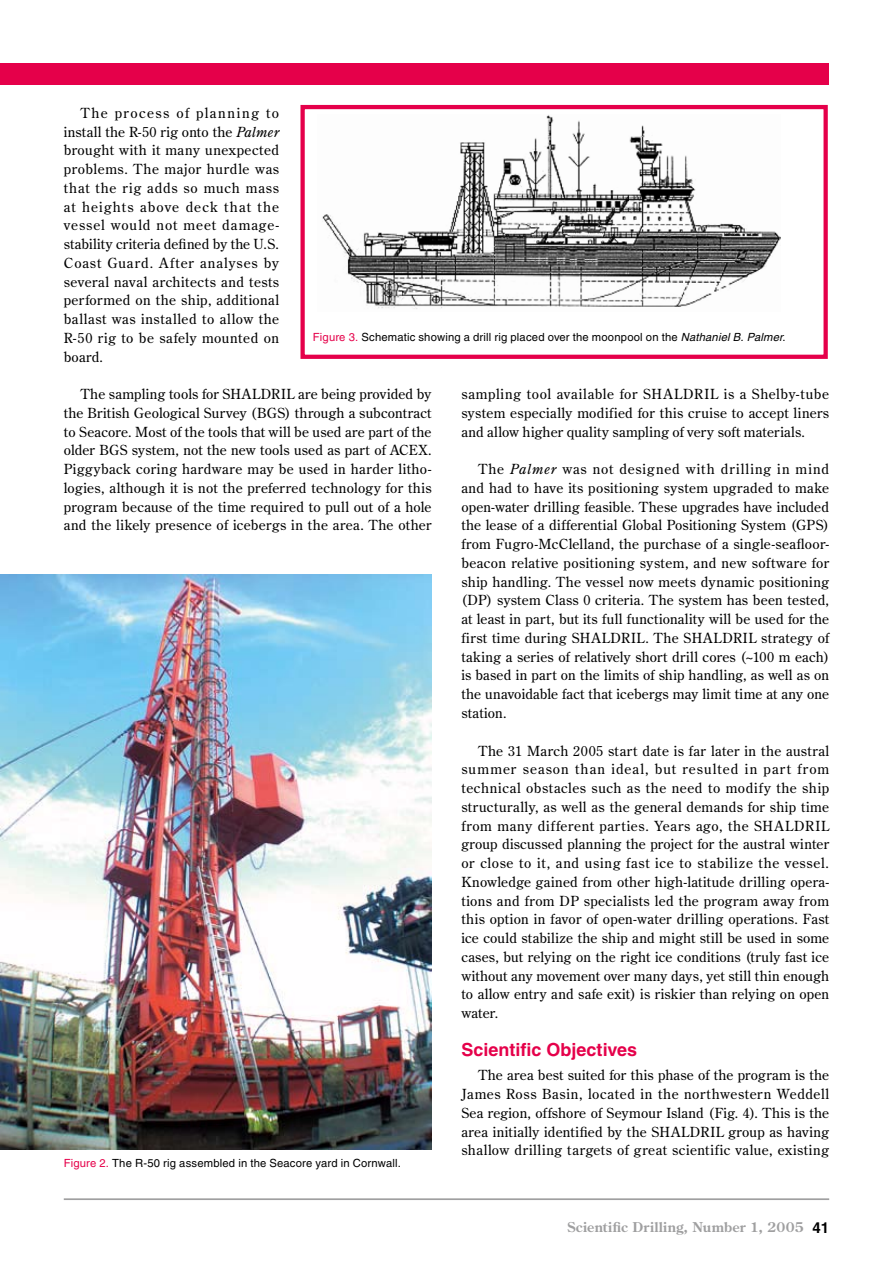
<style>
.page{position:relative;width:893px;height:1263px;background:#fff}
.page>*{position:absolute;margin:0;border:0;box-sizing:border-box;transform-origin:0 0}
.t1{font:700 18px "Helvetica";color:#e5004a}
.t2{font:13.8px/18.8px "Century Old Style Std";letter-spacing:.025em;color:#000;text-align:justify}
.t3{font:700 13.5px "Century Old Style Std";letter-spacing:.02em;color:#9f9fa0}
.t4{font:11.25px "Helvetica";letter-spacing:.015em;color:#000}
.s1{font-style:italic}
.s2{color:#e5004a}
.s3{font-family:"Helvetica"}
.s4{font-family:"Helvetica";font-size:15px;color:#000}
</style>
<div class="page">
<div style="left:300px;top:105px;width:528px;height:254px;border:4px solid #e5004a"></div>
<img style="left:0;top:574px;width:432px;height:575px">
<hr style="left:64px;top:1198px;width:765px;height:2px;background:#9f9fa0">
<div style="left:0;top:64px;width:829px;height:21px;background:#e5004a"></div>
<img style="left:322px;top:115px;width:459px;height:194px">
<p class="t2" style="left:64px;top:103px;width:217px;text-indent:17px">The process of planning to install the R-50 rig onto the <span class="s1">Palmer </span>brought with it many unexpected problems. The major hurdle was that the rig adds so much mass at heights above deck that the vessel would not meet damage&shy;stability criteria defined by the U.S.<br>Coast Guard. After analyses by several naval architects and tests performed on the ship, additional ballast was installed to allow the R-50 rig to be safely mounted on board.</p>
<p class="t2" style="left:64px;top:384px;width:369px;text-indent:17px">The sampling tools for SHALDRIL are being provided by the British Geological Survey (BGS) through a subcontract to Seacore. Most of the tools that will be used are part of the older BGS system, not the new tools used as part of ACEX.<br>Piggyback coring hardware may be used in harder litho&shy;logies, although it is not the preferred technology for this program because of the time required to pull out of a hole and the likely presence of icebergs in the area. The other</p>
<p class="t2" style="left:461px;top:385px;width:369px">sampling tool available for SHALDRIL is a Shelby-tube system especially modified for this cruise to accept liners and allow higher quality sampling of very soft materials.</p>
<p class="t4" style="left:313px;top:331px;width:474px"><span class="s2">Figure 3.</span> Schematic showing a drill rig placed over the moonpool on the <span class="s1">Nathaniel B. Palmer</span>.</p>
<p class="t2" style="left:461px;top:460px;width:369px;text-indent:17px">The <span class="s1">Palmer</span> was not designed with drilling in mind and had to have its positioning system upgraded to make open-water drilling feasible. These upgrades have included the lease of a differential Global Positioning System (GPS) from Fugro-McClelland, the purchase of a single-seafloor&shy;beacon relative positioning system, and new software for ship handling. The vessel now meets dynamic positioning (DP) system Class 0 criteria. The system has been tested, at least in part, but its full functionality will be used for the first time during SHALDRIL. The SHALDRIL strategy of taking a series of relatively short drill cores (<span class="s3">~</span>100 m each) is based in part on the limits of ship handling, as well as on the unavoidable fact that icebergs may limit time at any one station.</p>
<p class="t2" style="left:461px;top:741px;width:369px;text-indent:17px">The 31 March 2005 start date is far later in the austral summer season than ideal, but resulted in part from technical obstacles such as the need to modify the ship structurally, as well as the general demands for ship time from many different parties. Years ago, the SHALDRIL group discussed planning the project for the austral winter or close to it, and using fast ice to stabilize the vessel.<br>Knowledge gained from other high-latitude drilling opera&shy;tions and from DP specialists led the program away from this option in favor of open-water drilling operations. Fast ice could stabilize the ship and might still be used in some cases, but relying on the right ice conditions (truly fast ice without any movement over many days, yet still thin enough to allow entry and safe exit) is riskier than relying on open water.</p>
<h1 class="t1" style="left:461px;top:1039px;width:177px">Scientific Objectives</h1>
<p class="t2" style="left:461px;top:1066px;width:369px;text-indent:17px">The area best suited for this phase of the program is the James Ross Basin, located in the northwestern Weddell Sea region, offshore of Seymour Island (Fig. 4). This is the area initially identified by the SHALDRIL group as having shallow drilling targets of great scientific value, existing</p>
<p class="t4" style="left:64px;top:1156px;width:338px"><span class="s2">Figure 2.</span> The R-50 rig assembled in the Seacore yard in Cornwall.</p>
<p class="t3" style="left:567px;top:1218px;width:263px">Scientific Drilling, Number 1, 2005 <span class="s4">41</span></p>
</div>
